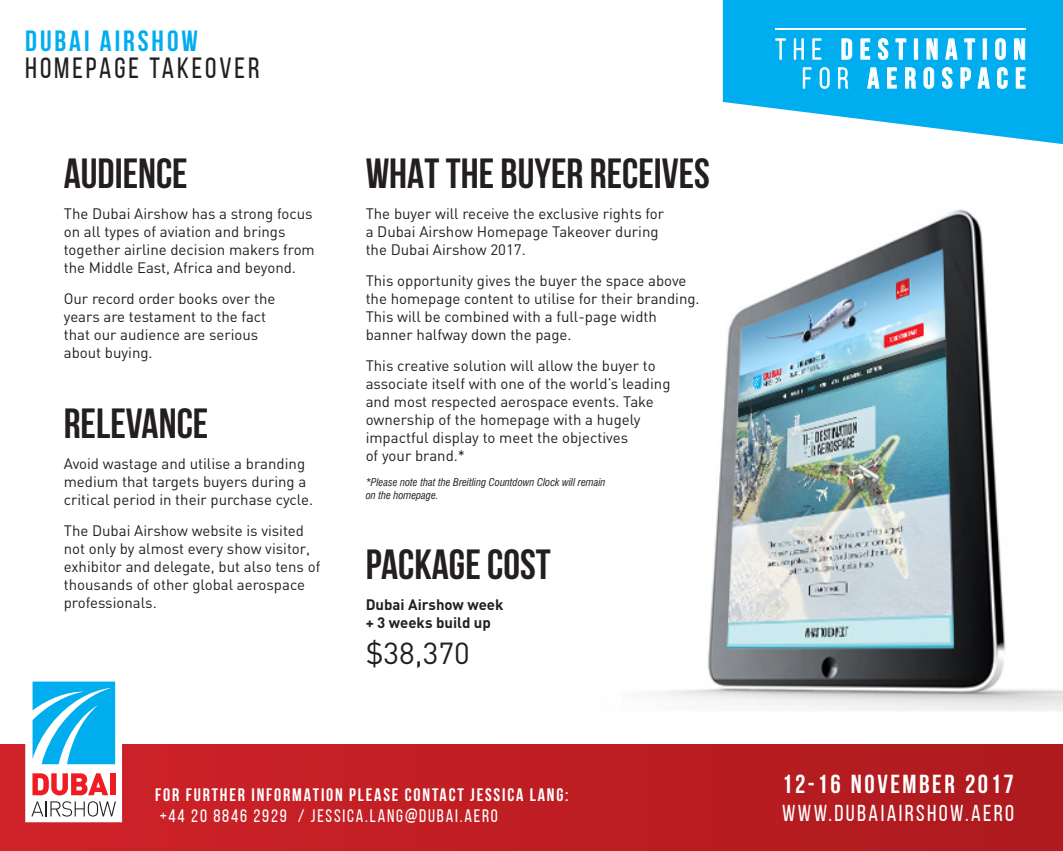
<style>
.page{position:relative;width:1063px;height:851px;background:#fff}
.page>*{position:absolute;margin:0;border:0;box-sizing:border-box;transform-origin:0 0}
.t1{font:700 42px "Bebas Neue";color:#231f20}
.t2{font:30px "DIN";color:#231f20}
.t3{font:29.1px/27px "Bebas Neue";letter-spacing:.1em;color:#231f20}
.t4{font:700 28.95px/29px "Bebas Neue";letter-spacing:.25em;color:#fff;text-align:right}
.t5{font:700 25.95px "Bebas Neue";letter-spacing:.1em;color:#fff}
.t6{font:22.95px "Bebas Neue";letter-spacing:.105em;color:#fff}
.t7{font:700 18px/21.6px "Bebas Neue";letter-spacing:.1em;color:#fff}
.t8{font:15px/18px "DIN";color:#231f20}
.t9{font:700 15px/18px "DIN";color:#231f20}
.t10{font:15px "DIN";color:#fff}
.t11{font:italic condensed 10.5px/12.6px "Swiss 721 BT";color:#231f20}
.s1{font-weight:700;color:#00aeef}
.s2{font-weight:400}
</style>
<div class="page">
<img style="left:652px;top:209px;width:411px;height:502px">
<div style="left:0;top:744px;width:1063px;height:106px;background:linear-gradient(to right,#d02229,#ad1a1d)"></div>
<svg style="left:23px;top:681px;width:101px;height:143px"></svg>
<svg style="left:723px;top:0;width:340px;height:144px;fill:#00aeef"></svg>
<svg style="left:775px;top:39px;width:11px;height:21px"></svg>
<svg style="left:794px;top:39px;width:10px;height:21px"></svg>
<svg style="left:813px;top:39px;width:8px;height:21px"></svg>
<svg style="left:841px;top:38px;width:12px;height:22px"></svg>
<svg style="left:860px;top:38px;width:10px;height:22px"></svg>
<svg style="left:878px;top:38px;width:11px;height:22px"></svg>
<svg style="left:895px;top:38px;width:12px;height:22px"></svg>
<div style="left:914px;top:39px;width:4px;height:20px;border:1px solid #fff"></div>
<svg style="left:926px;top:38px;width:12px;height:22px"></svg>
<svg style="left:945px;top:38px;width:13px;height:22px"></svg>
<svg style="left:964px;top:38px;width:11px;height:22px"></svg>
<svg style="left:995px;top:38px;width:11px;height:22px"></svg>
<svg style="left:1014px;top:38px;width:11px;height:22px"></svg>
<svg style="left:803px;top:67px;width:9px;height:22px"></svg>
<svg style="left:819px;top:67px;width:11px;height:22px"></svg>
<svg style="left:838px;top:67px;width:10px;height:22px"></svg>
<svg style="left:867px;top:67px;width:13px;height:22px"></svg>
<svg style="left:887px;top:67px;width:10px;height:22px"></svg>
<svg style="left:905px;top:67px;width:11px;height:22px"></svg>
<svg style="left:923px;top:67px;width:11px;height:22px"></svg>
<svg style="left:942px;top:67px;width:11px;height:22px"></svg>
<svg style="left:960px;top:67px;width:11px;height:22px"></svg>
<svg style="left:977px;top:67px;width:13px;height:22px"></svg>
<svg style="left:997px;top:67px;width:11px;height:22px"></svg>
<svg style="left:1016px;top:67px;width:10px;height:22px"></svg>
<hr style="left:776px;top:28px;width:250px;height:1px;background:#fff">
<p class="t3" style="left:25px;top:27px;width:236px"><span class="s1">DUBAI AIRSHOW<br></span>HOMEPAGE TAKEOVER</p>
<p class="t1" style="left:64px;top:150px;width:125px">AUDIENCE</p>
<p class="t8" style="left:64px;top:204px;width:253px">The Dubai Airshow has a strong focus on all types of aviation and brings together airline decision makers from the Middle East, Africa and beyond.</p>
<p class="t8" style="left:64px;top:289px;width:213px">Our record order books over the years are testament to the fact that our audience are serious about buying.</p>
<p class="t1" style="left:64px;top:400px;width:146px">RELEVANCE</p>
<p class="t8" style="left:64px;top:454px;width:251px">Avoid wastage and utilise a branding medium that targets buyers during a critical period in their purchase cycle.</p>
<p class="t8" style="left:64px;top:520px;width:258px">The Dubai Airshow website is visited not only by almost every show visitor, exhibitor and delegate, but also tens of thousands of other global aerospace professionals.</p>
<p class="t1" style="left:366px;top:150px;width:346px">WHAT THE BUYER RECEIVES</p>
<p class="t8" style="left:366px;top:204px;width:300px">The buyer will receive the exclusive rights for a Dubai Airshow Homepage Takeover during the Dubai Airshow 2017.</p>
<p class="t8" style="left:366px;top:271px;width:335px">This opportunity gives the buyer the space above the homepage content to utilise for their branding.<br>This will be combined with a full-page width banner halfway down the page.</p>
<p class="t8" style="left:366px;top:356px;width:306px">This creative solution will allow the buyer to associate itself with one of the world’s leading and most respected aerospace events. Take ownership of the homepage with a hugely impactful display to meet the objectives<br>of your brand.*</p>
<p class="t11" style="left:366px;top:475px;width:241px">*Please note that the Breitling Countdown Clock will remain on the homepage.</p>
<p class="t1" style="left:366px;top:541px;width:187px">PACKAGE COST</p>
<p class="t9" style="left:366px;top:594px;width:139px">Dubai Airshow week + 3 weeks build up</p>
<p class="t2" style="left:366px;top:634px;width:106px">$38,370</p>
<p class="t7" style="left:155px;top:783px;width:415px">FOR FURTHER INFORMATION PLEASE CONTACT JESSICA LANG: <span class="s2">+44 20 8846 2929 / JESSICA.LANG@DUBAI.AERO</span></p>
<p class="t10" style="left:355px;top:797px;width:114px">+44 20 8846 2929</p>
<p class="t4" style="left:775px;top:34px;width:252px"><span class="s2">THE</span> DESTINATION<br><span class="s2">FOR</span> AEROSPACE</p>
<p class="t5" style="left:782px;top:770px;width:233px">12-16 NOVEMBER 2017</p>
<p class="t6" style="left:782px;top:800px;width:233px">WWW.DUBAIAIRSHOW.AERO</p>
</div>
